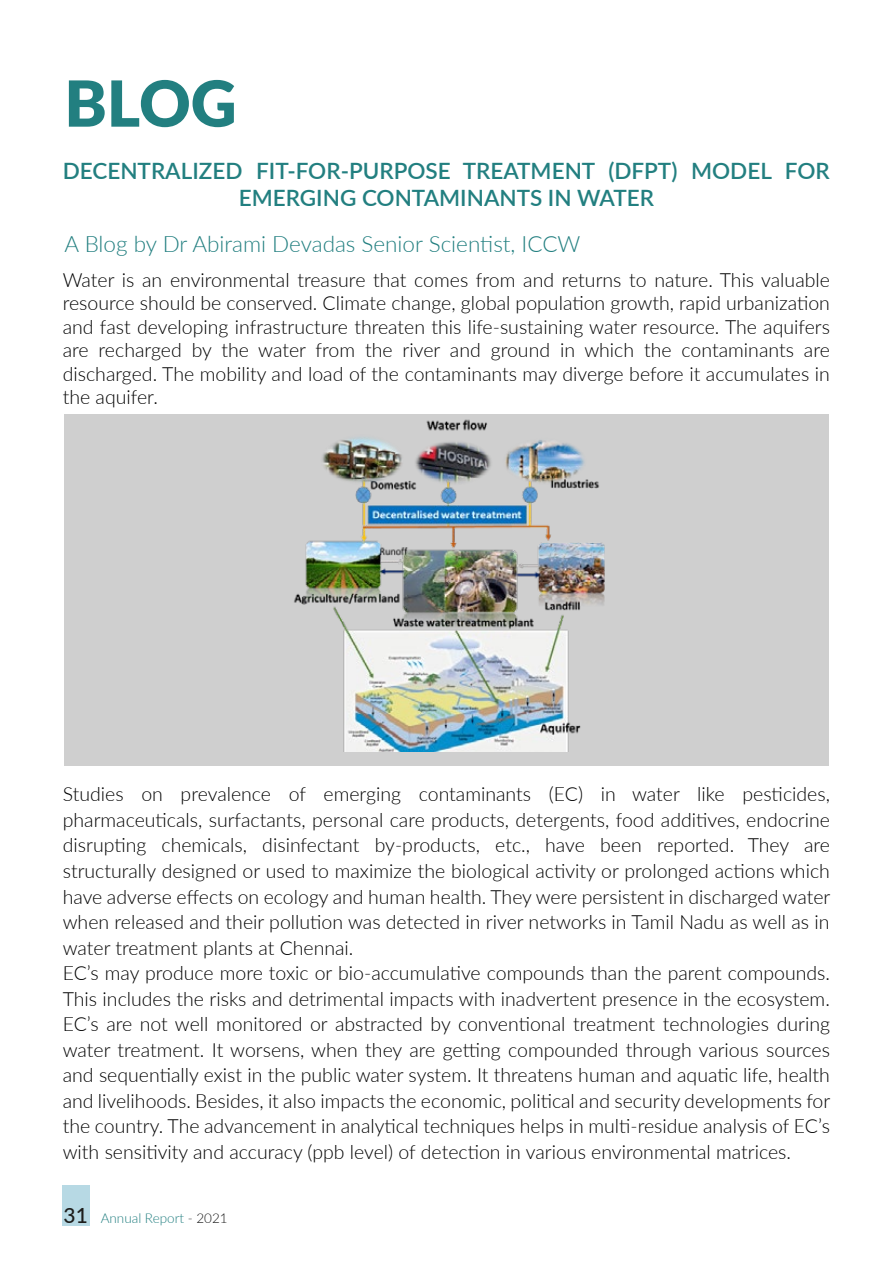
<style>
.page{position:relative;width:893px;height:1263px;background:#fff}
.page>*{position:absolute;margin:0;border:0;box-sizing:border-box;transform-origin:0 0}
.t1{font:900 63.45px "Lato";color:#227f80}
.t2{font:600 22.5px/27px "Lato";color:#227f80;text-align:center}
.t3{font:300 22.5px "Lato";color:#227f80}
.t4{font:300 19.5px/25.5px "Lato";color:#000;text-align:justify}
.t5{font:300 13.5px "Lato";color:#227f80}
.s1{font-weight:500;font-size:20.85px;color:#1d1d1b}
.s2{color:#191919}
</style>
<div class="page">
<div style="left:62px;top:1186px;width:28px;height:40px;background:#b7d9e4"></div>
<div style="left:64px;top:414px;width:765px;height:351px;background:#cfcfcf"></div>
<img style="left:294px;top:419px;width:311px;height:332px">
<h1 class="t1" style="left:64px;top:56px;width:174px">BLOG</h1>
<p class="t2" style="left:63px;top:157px;width:769px">DECENTRALIZED FIT-FOR-PURPOSE TREATMENT (DFPT) MODEL FOR<br>EMERGING CONTAMINANTS IN WATER</p>
<p class="t3" style="left:65px;top:228px;width:517px">A Blog by Dr Abirami Devadas Senior Scientist, ICCW</p>
<p class="t4" style="left:63px;top:268px;width:769px;line-height:23.4px">Water is an environmental treasure that comes from and returns to nature. This valuable resource should be conserved. Climate change, global population growth, rapid urbanization and fast developing infrastructure threaten this life-sustaining water resource. The aquifers are recharged by the water from the river and ground in which the contaminants are discharged. The mobility and load of the contaminants may diverge before it accumulates in the aquifer.</p>
<p class="t4" style="left:63px;top:781px;width:769px;text-align:left">Studies on prevalence of emerging contaminants (EC) in water like pesticides, pharmaceuticals, surfactants, personal care products, detergents, food additives, endocrine disrupting chemicals, disinfectant by-products, etc., have been reported. They are structurally designed or used to maximize the biological activity or prolonged actions which have adverse effects on ecology and human health. They were persistent in discharged water when released and their pollution was detected in river networks in Tamil Nadu as well as in water treatment plants at Chennai.<br>EC’s may produce more toxic or bio-accumulative compounds than the parent compounds.<br>This includes the risks and detrimental impacts with inadvertent presence in the ecosystem.<br>EC’s are not well monitored or abstracted by conventional treatment technologies during water treatment. It worsens, when they are getting compounded through various sources and sequentially exist in the public water system. It threatens human and aquatic life, health and livelihoods. Besides, it also impacts the economic, political and security developments for the country. The advancement in analytical techniques helps in multi-residue analysis of EC’s with sensitivity and accuracy (ppb level) of detection in various environmental matrices.</p>
<p class="t5" style="left:64px;top:1209px;width:166px"><span class="s1">31</span> Annual Report <span class="s2">- 2021</span></p>
</div>
